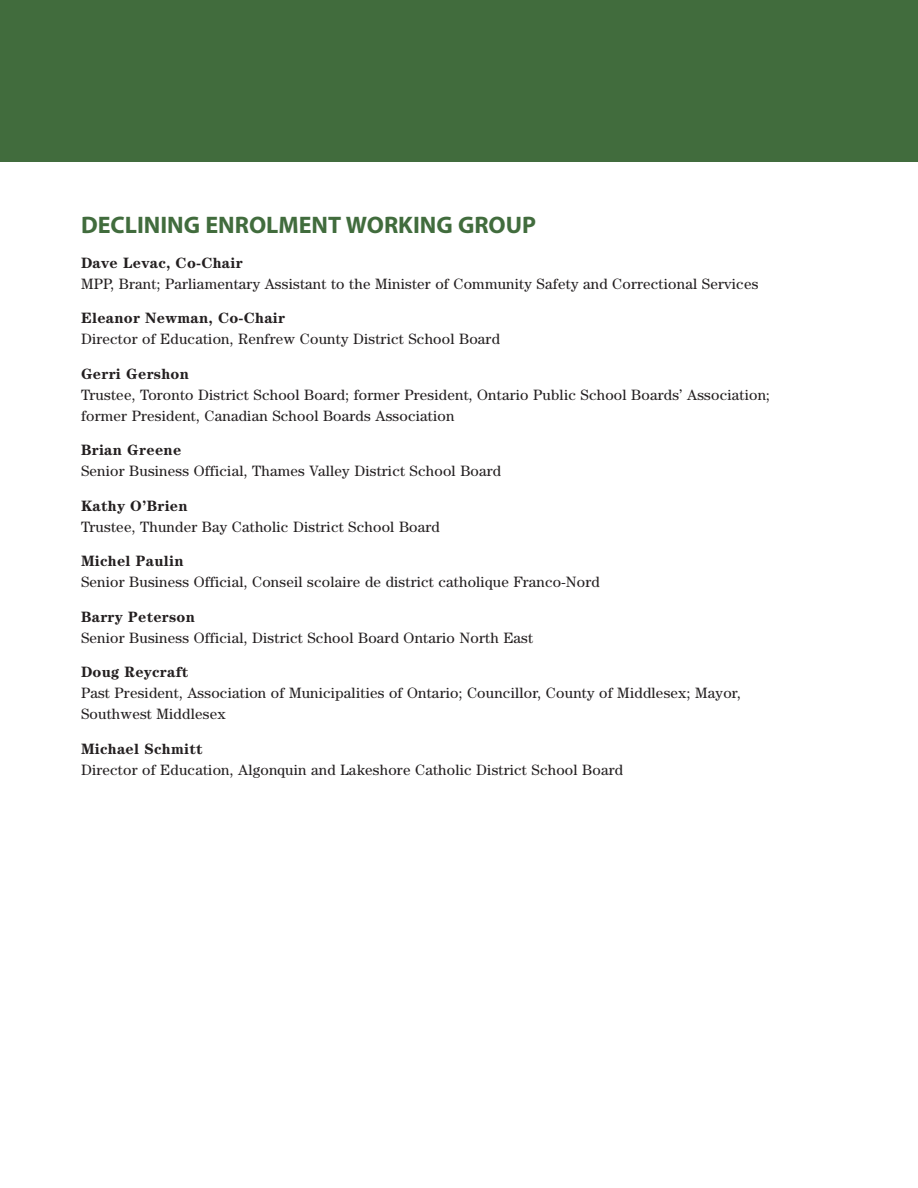
<style>
.page{position:relative;width:918px;height:1188px;background:#fff}
.page>*{position:absolute;margin:0;border:0;box-sizing:border-box;transform-origin:0 0}
.t1{font:700 24px "Myriad";color:#416c3d}
.t2{font:15px/21px "Century";letter-spacing:.015em;color:#231f20}
.t3{font:700 15px "Century";letter-spacing:.015em;color:#231f20}
</style>
<div class="page">
<div style="left:0;top:0;width:918px;height:162px;background:#416c3d"></div>
<h1 class="t1" style="left:81px;top:216px;width:457px">DECLINING ENROLMENT WORKING GROUP</h1>
<p class="t3" style="left:81px;top:257px;width:163px">Dave Levac, Co-Chair</p>
<p class="t2" style="left:81px;top:274px;width:679px">MPP, Brant; Parliamentary Assistant to the Minister of Community Safety and Correctional Services</p>
<p class="t3" style="left:81px;top:313px;width:206px">Eleanor Newman, Co-Chair</p>
<p class="t2" style="left:81px;top:330px;width:421px">Director of Education, Renfrew County District School Board</p>
<p class="t3" style="left:81px;top:368px;width:109px">Gerri Gershon</p>
<p class="t2" style="left:81px;top:385px;width:691px">Trustee, Toronto District School Board; former President, Ontario Public School Boards’ Association; former President, Canadian School Boards Association</p>
<p class="t3" style="left:81px;top:445px;width:102px">Brian Greene</p>
<p class="t2" style="left:81px;top:462px;width:422px">Senior Business Official, Thames Valley District School Board</p>
<p class="t3" style="left:81px;top:500px;width:108px">Kathy O’Brien</p>
<p class="t2" style="left:81px;top:517px;width:360px">Trustee, Thunder Bay Catholic District School Board</p>
<p class="t3" style="left:81px;top:556px;width:104px">Michel Paulin</p>
<p class="t2" style="left:81px;top:573px;width:520px">Senior Business Official, Conseil scolaire de district catholique Franco-Nord</p>
<p class="t3" style="left:81px;top:611px;width:115px">Barry Peterson</p>
<p class="t2" style="left:81px;top:628px;width:454px">Senior Business Official, District School Board Ontario North East</p>
<p class="t3" style="left:81px;top:667px;width:109px">Doug Reycraft</p>
<p class="t2" style="left:81px;top:684px;width:661px">Past President, Association of Municipalities of Ontario; Councillor, County of Middlesex; Mayor,<br>Southwest Middlesex</p>
<p class="t3" style="left:81px;top:743px;width:123px">Michael Schmitt</p>
<p class="t2" style="left:81px;top:760px;width:544px">Director of Education, Algonquin and Lakeshore Catholic District School Board</p>
</div>
